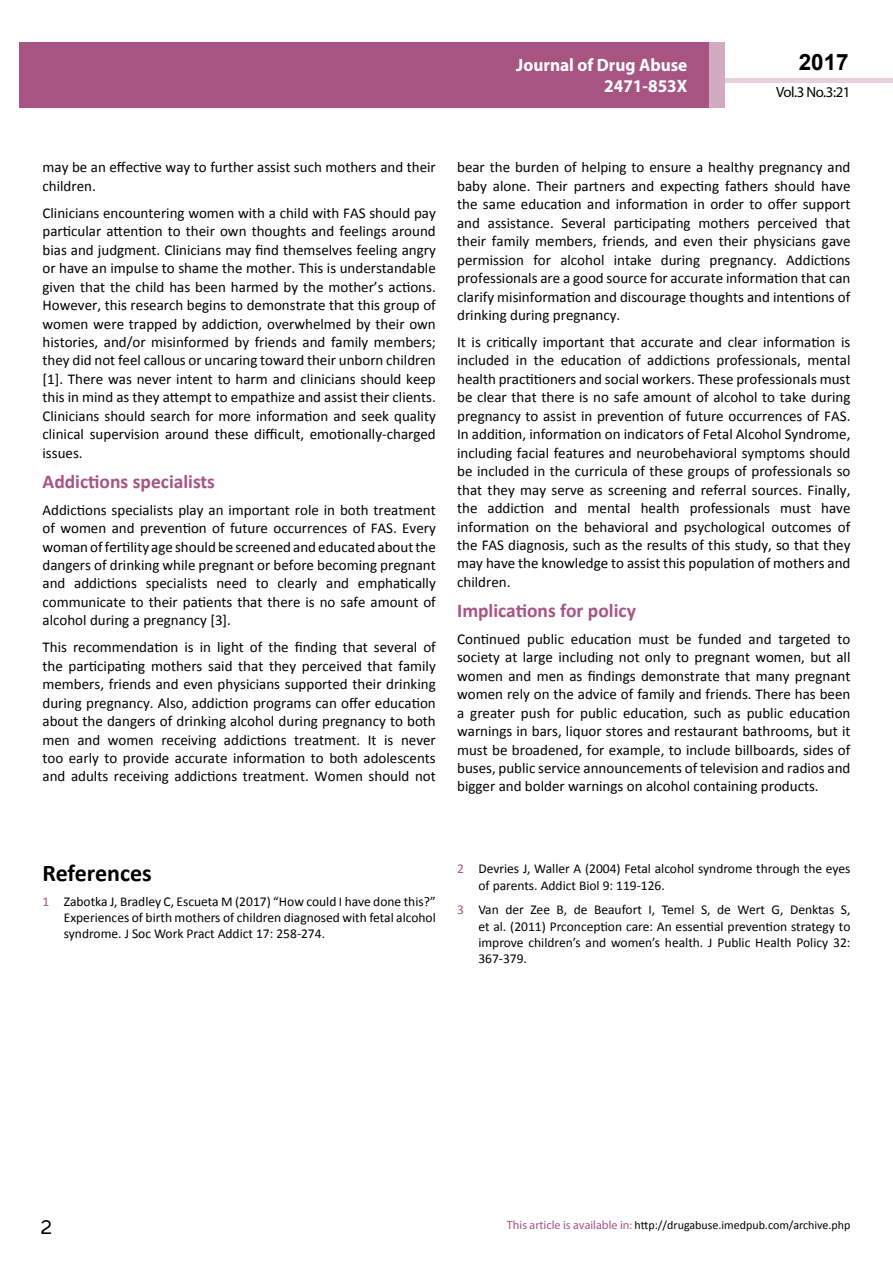
<style>
.page{position:relative;width:893px;height:1263px;background:#fff}
.page>*{position:absolute;margin:0;border:0;box-sizing:border-box;transform-origin:0 0}
.t1{font:25.5px "Tunga";color:#000}
.t2{font:700 24px "Calibri";color:#000}
.t3{font:700 22.5px "Arial";color:#000}
.t4{font:700 19.5px "Calibri";color:#a75483}
.t5{font:700 18px/21.6px "Myriad Pro";color:#fff;text-align:right;scale:.96 1}
.t6{font:15px/18.5px "Calibri";color:#000;text-align:justify}
.t7{font:14.85px "Myriad Pro";letter-spacing:-.03em;color:#000}
.t8{font:13.5px/16.2px "Calibri";color:#000;text-align:justify}
.t9{font:12px "Calibri";color:#000}
.s1{color:#a75483}
.s2{font-family:"Myriad Pro";color:#a75483}
</style>
<div class="page">
<hr style="left:725px;top:78px;width:168px;height:4px;background:#e6d1dd">
<div style="left:19px;top:42px;width:690px;height:66px;background:#a75483"></div>
<div style="left:709px;top:42px;width:16px;height:66px;background:#d2aac1"></div>
<p class="t5" style="left:517px;top:53px;width:198px">ARCHIVOS DE MEDICINA<br>ISSN 1698-9465</p>
<h3 class="t3" style="left:799px;top:47px;width:52px">2017</h3>
<p class="t5" style="left:516px;top:53px;width:180px">Journal of Drug Abuse<br>2471-853X</p>
<p class="t7" style="left:776px;top:83px;width:76px">Vol.3 No.3:21</p>
<p class="t6" style="left:43px;top:158px;width:395px">may be an effective way to further assist such mothers and their children.</p>
<p class="t6" style="left:43px;top:204px;width:395px">Clinicians encountering women with a child with FAS should pay particular attention to their own thoughts and feelings around bias and judgment. Clinicians may find themselves feeling angry or have an impulse to shame the mother. This is understandable given that the child has been harmed by the mother’s actions.<br>However, this research begins to demonstrate that this group of women were trapped by addiction, overwhelmed by their own histories, and/or misinformed by friends and family members; they did not feel callous or uncaring toward their unborn children [1]. There was never intent to harm and clinicians should keep this in mind as they attempt to empathize and assist their clients.<br>Clinicians should search for more information and seek quality clinical supervision around these difficult, emotionally-charged issues.</p>
<h3 class="t4" style="left:43px;top:469px;width:174px">Addictions specialists</h3>
<p class="t6" style="left:43px;top:500px;width:395px">Addictions specialists play an important role in both treatment of women and prevention of future occurrences of FAS. Every woman of fertility age should be screened and educated about the dangers of drinking while pregnant or before becoming pregnant and addictions specialists need to clearly and emphatically communicate to their patients that there is no safe amount of alcohol during a pregnancy [3].</p>
<p class="t6" style="left:43px;top:638px;width:395px">This recommendation is in light of the finding that several of the participating mothers said that they perceived that family members, friends and even physicians supported their drinking during pregnancy. Also, addiction programs can offer education about the dangers of drinking alcohol during pregnancy to both men and women receiving addictions treatment. It is never too early to provide accurate information to both adolescents and adults receiving addictions treatment. Women should not</p>
<p class="t6" style="left:457px;top:158px;width:395px">bear the burden of helping to ensure a healthy pregnancy and baby alone. Their partners and expecting fathers should have the same education and information in order to offer support and assistance. Several participating mothers perceived that their family members, friends, and even their physicians gave permission for alcohol intake during pregnancy. Addictions professionals are a good source for accurate information that can clarify misinformation and discourage thoughts and intentions of drinking during pregnancy.</p>
<p class="t6" style="left:457px;top:333px;width:395px">It is critically important that accurate and clear information is included in the education of addictions professionals, mental health practitioners and social workers. These professionals must be clear that there is no safe amount of alcohol to take during pregnancy to assist in prevention of future occurrences of FAS.<br>In addition, information on indicators of Fetal Alcohol Syndrome, including facial features and neurobehavioral symptoms should be included in the curricula of these groups of professionals so that they may serve as screening and referral sources. Finally, the addiction and mental health professionals must have information on the behavioral and psychological outcomes of the FAS diagnosis, such as the results of this study, so that they may have the knowledge to assist this population of mothers and children.</p>
<h3 class="t4" style="left:457px;top:598px;width:180px">Implications for policy</h3>
<p class="t6" style="left:457px;top:630px;width:395px">Continued public education must be funded and targeted to society at large including not only to pregnant women, but all women and men as findings demonstrate that many pregnant women rely on the advice of family and friends. There has been a greater push for public education, such as public education warnings in bars, liquor stores and restaurant bathrooms, but it must be broadened, for example, to include billboards, sides of buses, public service announcements of television and radios and bigger and bolder warnings on alcohol containing products.</p>
<h2 class="t2" style="left:43px;top:858px;width:111px">References</h2>
<p class="t8" style="left:64px;top:893px;width:374px;text-indent:-21px"><span class="s1">1</span> Zabotka J, Bradley C, Escueta M (2017) “How could I have done this?” Experiences of birth mothers of children diagnosed with fetal alcohol syndrome. J Soc Work Pract Addict 17: 258-274.</p>
<p class="t8" style="left:478px;top:861px;width:374px;text-indent:-21px"><span class="s1">2</span> Devries J, Waller A (2004) Fetal alcohol syndrome through the eyes of parents. Addict Biol 9: 119-126.</p>
<p class="t8" style="left:478px;top:902px;width:374px;text-indent:-21px"><span class="s1">3</span> Van der Zee B, de Beaufort I, Temel S, de Wert G, Denktas S, et al. (2011) Prconception care: An essential prevention strategy to improve children’s and women’s health. J Public Health Policy 32:<br>367-379.</p>
<h1 class="t1" style="left:41px;top:1210px;width:13px">2</h1>
<p class="t9" style="left:507px;top:1218px;width:345px"><span class="s2">This article is available in:</span> http://drugabuse.imedpub.com/archive.php</p>
</div>
